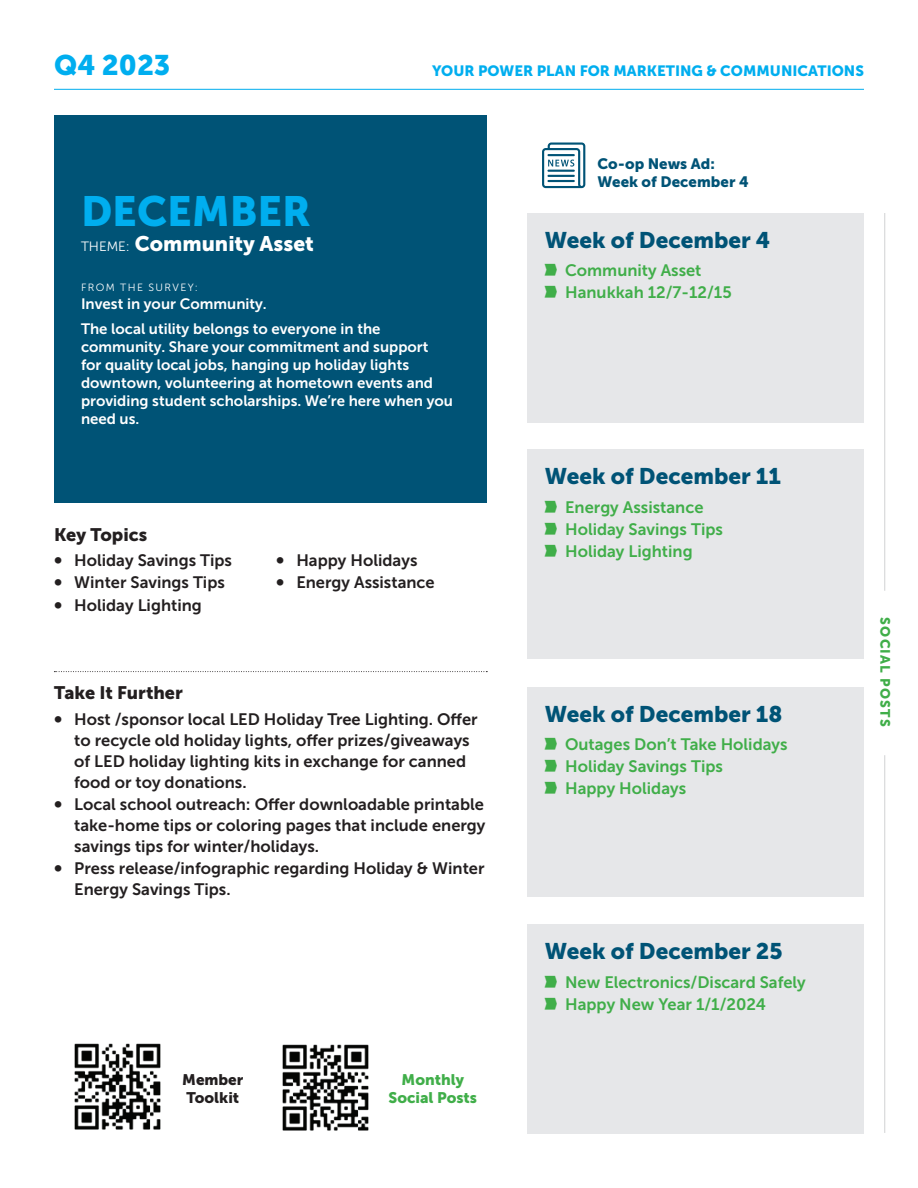
<style>
.page{position:relative;width:918px;height:1188px;background:#fff}
.page>*{position:absolute;margin:0;border:0;box-sizing:border-box;transform-origin:0 0}
.t1{font:42px "Museo Sans 900";color:#00aeef}
.t2{font:28.2px "Museo Sans 900";color:#00aeef}
.t3{font:22.5px "Museo Sans 900";color:#005376}
.t4{font:21px "Museo Sans 900";color:#fff}
.t5{font:18px "Museo Sans 900";color:#231f20}
.t6{font:16.5px/21px "Museo Sans 700";color:#231f20}
.t7{font:16.5px/22px "Museo Sans 700";color:#40ae49}
.t8{font:15.3px/18.3px "Museo Sans 900";color:#40ae49;text-align:center}
.t9{font:15.3px/18.3px "Museo Sans 900";color:#231f20}
.t10{font:15px/18px "Museo Sans 700";color:#fff}
.t11{font:15px/18px "Museo Sans 900";letter-spacing:.005em;color:#005376}
.t12{font:14.85px "Museo Sans 900";color:#00aeef}
.t13{font:13.5px "Museo Sans 900";letter-spacing:.085em;color:#40ae49}
.t14{font:10.5px "Museo Sans 300";letter-spacing:.13em;color:#fff}
.s1{font-family:"Museo Sans 300";font-size:13.5px}
.s2{font-size:19.5px}
.s3{font-family:"Arrow Matic"}
</style>
<div class="page">
<img style="left:74px;top:1043px;width:87px;height:87px">
<img style="left:282px;top:1044px;width:87px;height:87px">
<div style="left:527px;top:925px;width:337px;height:209px;background:#e6e7e9"></div>
<div style="left:527px;top:687px;width:337px;height:209px;background:#e6e7e9"></div>
<div style="left:527px;top:449px;width:337px;height:209px;background:#e6e7e9"></div>
<div style="left:527px;top:213px;width:337px;height:209px;background:#e6e7e9"></div>
<svg style="left:54px;top:671px;width:433px;height:1px"></svg>
<div style="left:54px;top:116px;width:433px;height:387px;background:#005376"></div>
<hr style="left:884px;top:213px;width:1px;height:378px;background:#d1d2d4">
<hr style="left:884px;top:755px;width:1px;height:378px;background:#d1d2d4">
<svg style="left:542px;top:143px;width:43px;height:45px"></svg>
<hr style="left:54px;top:89px;width:810px;height:1px;background:#00aeef">
<h2 class="t2" style="left:54px;top:49px;width:118px">Q4 2023</h2>
<p class="t12" style="left:432px;top:62px;width:433px">YOUR POWER PLAN FOR MARKETING &amp; COMMUNICATIONS</p>
<h1 class="t1" style="left:81px;top:188px;width:232px">DECEMBER</h1>
<p class="t4" style="left:81px;top:232px;width:234px"><span class="s1">THEME:</span> Community Asset</p>
<p class="t14" style="left:81px;top:282px;width:118px">FROM THE SURVEY:</p>
<p class="t10" style="left:81px;top:291px;width:301px;line-height:24.8px">Invest in your Community.<br>The local utility belongs to everyone in the</p>
<p class="t10" style="left:81px;top:338px;width:374px">community. Share your commitment and support<br>for quality local jobs, hanging up holiday lights downtown, volunteering at hometown events and providing student scholarships. We’re here when you need us.</p>
<p class="t5" style="left:54px;top:524px;width:95px">Key Topics</p>
<p class="t6" style="left:54px;top:550px;width:180px"><span class="s2">•</span> Holiday Savings Tips</p>
<p class="t6" style="left:54px;top:572px;width:172px"><span class="s2">•</span> Winter Savings Tips</p>
<p class="t6" style="left:54px;top:594px;width:149px"><span class="s2">•</span> Holiday Lighting</p>
<p class="t6" style="left:276px;top:550px;width:143px"><span class="s2">•</span> Happy Holidays</p>
<p class="t6" style="left:276px;top:572px;width:160px"><span class="s2">•</span> Energy Assistance</p>
<p class="t5" style="left:54px;top:682px;width:130px">Take It Further</p>
<p class="t6" style="left:74px;top:708px;width:405px;text-indent:-20px"><span class="s2">•</span> Host /sponsor local LED Holiday Tree Lighting. Offer to recycle old holiday lights, offer prizes/giveaways of LED holiday lighting kits in exchange for canned food or toy donations.</p>
<p class="t6" style="left:74px;top:793px;width:413px;text-align:justify;text-indent:-20px"><span class="s2">•</span> Local school outreach: Offer downloadable printable take-home tips or coloring pages that include energy savings tips for winter/holidays.</p>
<p class="t6" style="left:74px;top:858px;width:412px;text-indent:-20px"><span class="s2">•</span> Press release/infographic regarding Holiday &amp; Winter<br>Energy Savings Tips.</p>
<p class="t9" style="left:182px;top:1070px;width:63px">Member<br>Toolkit</p>
<p class="t8" style="left:389px;top:1070px;width:90px">Monthly<br>Social Posts</p>
<p class="t11" style="left:597px;top:154px;width:153px">Co-op News Ad:<br>Week of December 4</p>
<h3 class="t3" style="left:545px;top:227px;width:227px">Week of December 4</h3>
<p class="t7" style="left:545px;top:260px;width:188px"><span class="s3">¬</span> Community Asset<br><span class="s3">¬</span> Hanukkah 12/7-12/15</p>
<h3 class="t3" style="left:545px;top:463px;width:238px">Week of December 11</h3>
<p class="t7" style="left:545px;top:496px;width:180px"><span class="s3">¬</span> Energy Assistance<br><span class="s3">¬</span> Holiday Savings Tips <span class="s3">¬</span> Holiday Lighting</p>
<h3 class="t3" style="left:545px;top:701px;width:239px">Week of December 18</h3>
<p class="t7" style="left:545px;top:734px;width:244px"><span class="s3">¬</span> Outages Don’t Take Holidays <span class="s3">¬</span> Holiday Savings Tips<br><span class="s3">¬</span> Happy Holidays</p>
<h3 class="t3" style="left:545px;top:939px;width:239px">Week of December 25</h3>
<p class="t7" style="left:545px;top:971px;width:263px"><span class="s3">¬</span> New Electronics/Discard Safely <span class="s3">¬</span> Happy New Year 1/1/2024</p>
<p class="t13" style="left:893px;top:617px;width:111px;rotate:90deg">SOCIAL POSTS</p>
</div>
